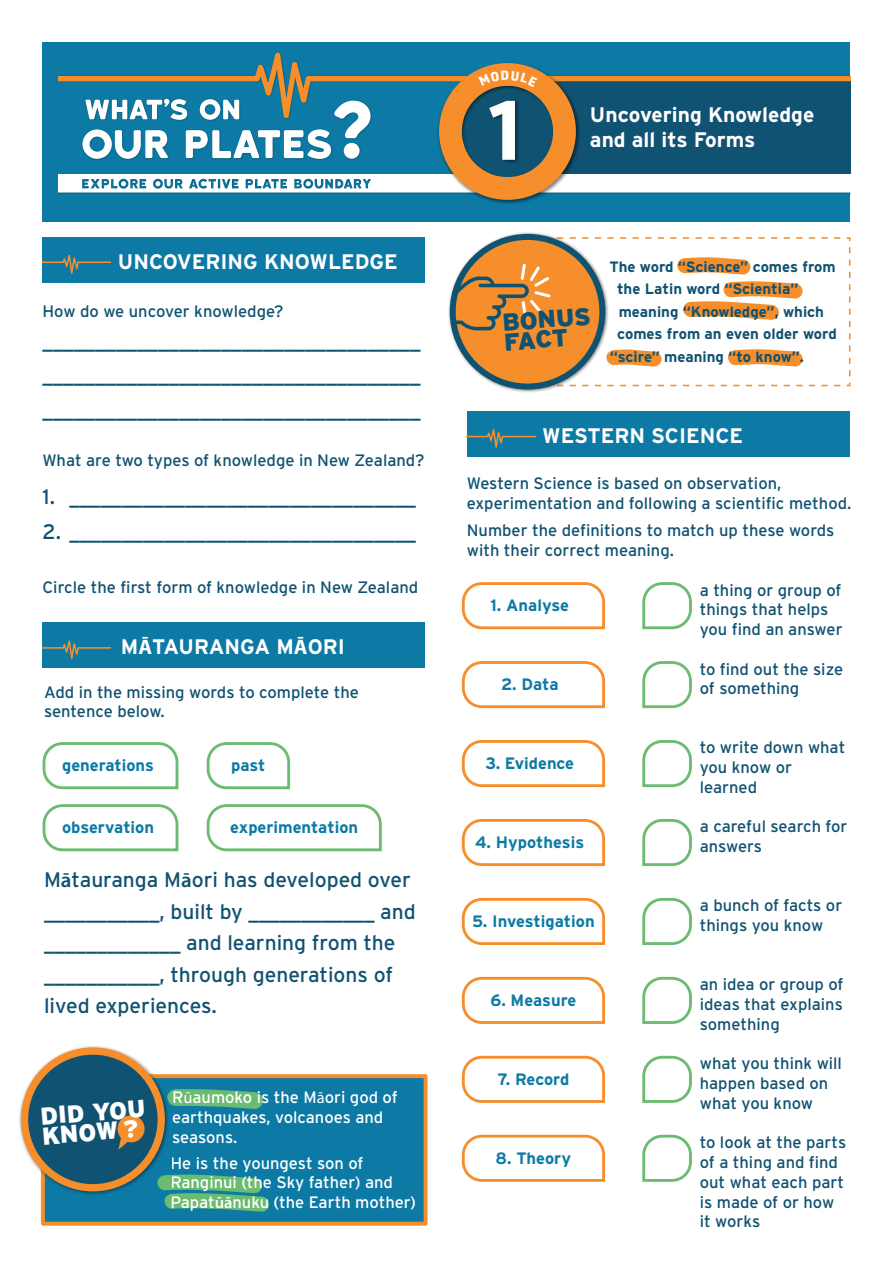
<style>
.page{position:relative;width:893px;height:1263px;background:#fff}
.page>*{position:absolute;margin:0;border:0;box-sizing:border-box;transform-origin:0 0}
.t1{font:700 82.65px "URWDIN";color:#fff}
.t2{font:900 24.45px "Interstate";color:#fff}
.t3{font:900 24.45px/19.8px "Interstate";color:#105271}
.t4{font:21px/31.5px "Interstate";color:#105271;text-align:justify}
.t5{font:700 21px/25.2px "Interstate";color:#fff}
.t6{font:16.5px/19.8px "Interstate";color:#105271}
.t7{font:16.5px/19.8px "Interstate";color:#fff}
.t8{font:700 16.5px "Interstate";color:#0c7aa5}
.t9{font:700 15px "Interstate";color:#105271}
.s1{font-family:"Myriad Pro"}
.s2{font-family:"Myriad Pro";font-weight:600}
</style>
<div class="page">
<div style="left:43px;top:237px;width:382px;height:46px;background:#0c7aa5"></div>
<svg style="left:43px;top:255px;width:68px;height:19px"></svg>
<div style="left:41px;top:1074px;width:387px;height:152px;background:#0c7aa5;border:4px solid #f68f2b"></div>
<svg style="left:171px;top:1089px;width:92px;height:20px"></svg>
<svg style="left:164px;top:1174px;width:105px;height:38px"></svg>
<img style="left:19px;top:1046px;width:152px;height:152px">
<div style="left:25px;top:1051px;width:136px;height:137px;background:#105271;border-radius:50%"></div>
<div style="left:21px;top:1047px;width:144px;height:144px;border:7px solid #f68f2b;border-radius:50%"></div>
<svg style="left:117px;top:1115px;width:28px;height:35px"></svg>
<img style="left:448px;top:232px;width:108px;height:161px">
<svg style="left:453px;top:236px;width:398px;height:151px"></svg>
<div style="left:43px;top:43px;width:807px;height:179px;background:#0c7aa5"></div>
<div style="left:43px;top:622px;width:382px;height:46px;background:#0c7aa5"></div>
<svg style="left:43px;top:640px;width:68px;height:19px"></svg>
<svg style="left:42px;top:742px;width:137px;height:48px"></svg>
<svg style="left:206px;top:742px;width:85px;height:48px"></svg>
<svg style="left:42px;top:804px;width:137px;height:48px"></svg>
<svg style="left:206px;top:804px;width:176px;height:48px"></svg>
<div style="left:467px;top:411px;width:382px;height:46px;background:#0c7aa5"></div>
<svg style="left:467px;top:429px;width:68px;height:19px"></svg>
<svg style="left:461px;top:582px;width:144px;height:48px"></svg>
<svg style="left:461px;top:661px;width:144px;height:48px"></svg>
<svg style="left:461px;top:740px;width:144px;height:48px"></svg>
<svg style="left:461px;top:819px;width:144px;height:48px"></svg>
<svg style="left:461px;top:897px;width:144px;height:48px"></svg>
<svg style="left:461px;top:976px;width:144px;height:48px"></svg>
<svg style="left:461px;top:1055px;width:144px;height:48px"></svg>
<svg style="left:461px;top:1134px;width:144px;height:48px"></svg>
<svg style="left:642px;top:819px;width:50px;height:47px"></svg>
<svg style="left:642px;top:740px;width:50px;height:48px"></svg>
<svg style="left:642px;top:661px;width:50px;height:48px"></svg>
<svg style="left:642px;top:582px;width:50px;height:48px"></svg>
<svg style="left:642px;top:897px;width:50px;height:48px"></svg>
<svg style="left:642px;top:976px;width:50px;height:48px"></svg>
<svg style="left:642px;top:1055px;width:50px;height:48px"></svg>
<svg style="left:642px;top:1134px;width:50px;height:48px"></svg>
<svg style="left:59px;top:63px;width:791px;height:137px"></svg>
<p class="t5" style="left:118px;top:249px;width:281px">UNCOVERING KNOWLEDGE</p>
<p class="t6" style="left:43px;top:301px;width:243px">How do we uncover knowledge?</p>
<p class="t4" style="left:43px;top:323px;width:380px;line-height:34.5px">____________________________________ ____________________________________ ____________________________________</p>
<p class="t6" style="left:43px;top:451px;width:384px">What are two types of knowledge in New Zealand?</p>
<p class="t4" style="left:43px;top:481px;width:375px">1. _________________________________</p>
<p class="t4" style="left:43px;top:516px;width:375px">2. _________________________________</p>
<p class="t6" style="left:43px;top:577px;width:377px">Circle the first form of knowledge in New Zealand</p>
<p class="t5" style="left:121px;top:634px;width:225px">M<span class="s1">Ā</span>TAURANGA M<span class="s1">Ā</span>ORI</p>
<p class="t6" style="left:44px;top:682px;width:317px">Add in the missing words to complete the sentence below.</p>
<p class="t8" style="left:62px;top:756px;width:94px">generations</p>
<p class="t8" style="left:231px;top:756px;width:36px">past</p>
<p class="t8" style="left:62px;top:818px;width:94px">observation</p>
<p class="t8" style="left:230px;top:818px;width:129px">experimentation</p>
<p class="t4" style="left:44px;top:864px;width:373px;text-align:left">M<span class="s2">ā</span>tauranga M<span class="s2">ā</span>ori has developed over ___________, built by ____________ and _____________ and learning from the ___________, through generations of lived experiences.</p>
<h2 class="t2" style="left:40px;top:1102px;width:107px;rotate:-4deg">DID YOU</h2>
<h2 class="t2" style="left:41px;top:1122px;width:98px;rotate:-4deg">KNOW ?</h2>
<p class="t7" style="left:172px;top:1087px;width:227px">R<span class="s1">ū</span>aumoko is the M<span class="s1">ā</span>ori god of earthquakes, volcanoes and seasons.</p>
<p class="t7" style="left:170px;top:1153px;width:247px">He is the youngest son of<br>Ranginui (the Sky father) and<br>Papat<span class="s2">ūā</span>nuku (the Earth mother)</p>
<h1 class="t1" style="left:485px;top:73px;width:46px">2</h1>
<h1 class="t1" style="left:485px;top:73px;width:46px">1</h1>
<p class="t5" style="left:590px;top:102px;width:226px">Uncovering Knowledge and all its Forms</p>
<h2 class="t3" style="left:502px;top:312px;width:90px;rotate:-4deg">BONUS<br>FACT</h2>
<p class="t9" style="left:609px;top:258px;width:228px">The word “Science” comes from</p>
<p class="t9" style="left:617px;top:281px;width:183px">the Latin word “Scientia”</p>
<p class="t9" style="left:619px;top:303px;width:207px">meaning “Knowledge”, which</p>
<p class="t9" style="left:617px;top:326px;width:221px">comes from an even older word</p>
<p class="t9" style="left:610px;top:348px;width:196px">“scire” meaning “to know”.</p>
<p class="t5" style="left:542px;top:423px;width:202px">WESTERN SCIENCE</p>
<p class="t6" style="left:467px;top:473px;width:386px">Western Science is based on observation, experimentation and following a scientific method.</p>
<p class="t6" style="left:467px;top:520px;width:369px">Number the definitions to match up these words with their correct meaning.</p>
<p class="t8" style="left:491px;top:596px;width:80px">1. Analyse</p>
<p class="t6" style="left:700px;top:580px;width:144px">a thing or group of things that helps you find an answer</p>
<p class="t6" style="left:700px;top:659px;width:145px">to find out the size of something</p>
<p class="t8" style="left:501px;top:675px;width:59px">2. Data</p>
<p class="t8" style="left:485px;top:754px;width:90px">3. Evidence</p>
<p class="t8" style="left:475px;top:833px;width:110px">4. Hypothesis</p>
<p class="t8" style="left:472px;top:912px;width:124px">5. Investigation</p>
<p class="t8" style="left:490px;top:991px;width:88px">6. Measure</p>
<p class="t8" style="left:498px;top:1070px;width:73px">7. Record</p>
<p class="t8" style="left:496px;top:1149px;width:77px">8. Theory</p>
<p class="t6" style="left:700px;top:738px;width:147px">to write down what you know or learned</p>
<p class="t6" style="left:700px;top:816px;width:149px">a careful search for answers</p>
<p class="t6" style="left:700px;top:895px;width:144px">a bunch of facts or things you know</p>
<p class="t6" style="left:700px;top:974px;width:145px;text-align:justify">an idea or group of ideas that explains something</p>
<p class="t6" style="left:700px;top:1053px;width:144px">what you think will happen based on what you know</p>
<p class="t6" style="left:700px;top:1132px;width:148px">to look at the parts of a thing and find out what each part is made of or how it works</p>
</div>
